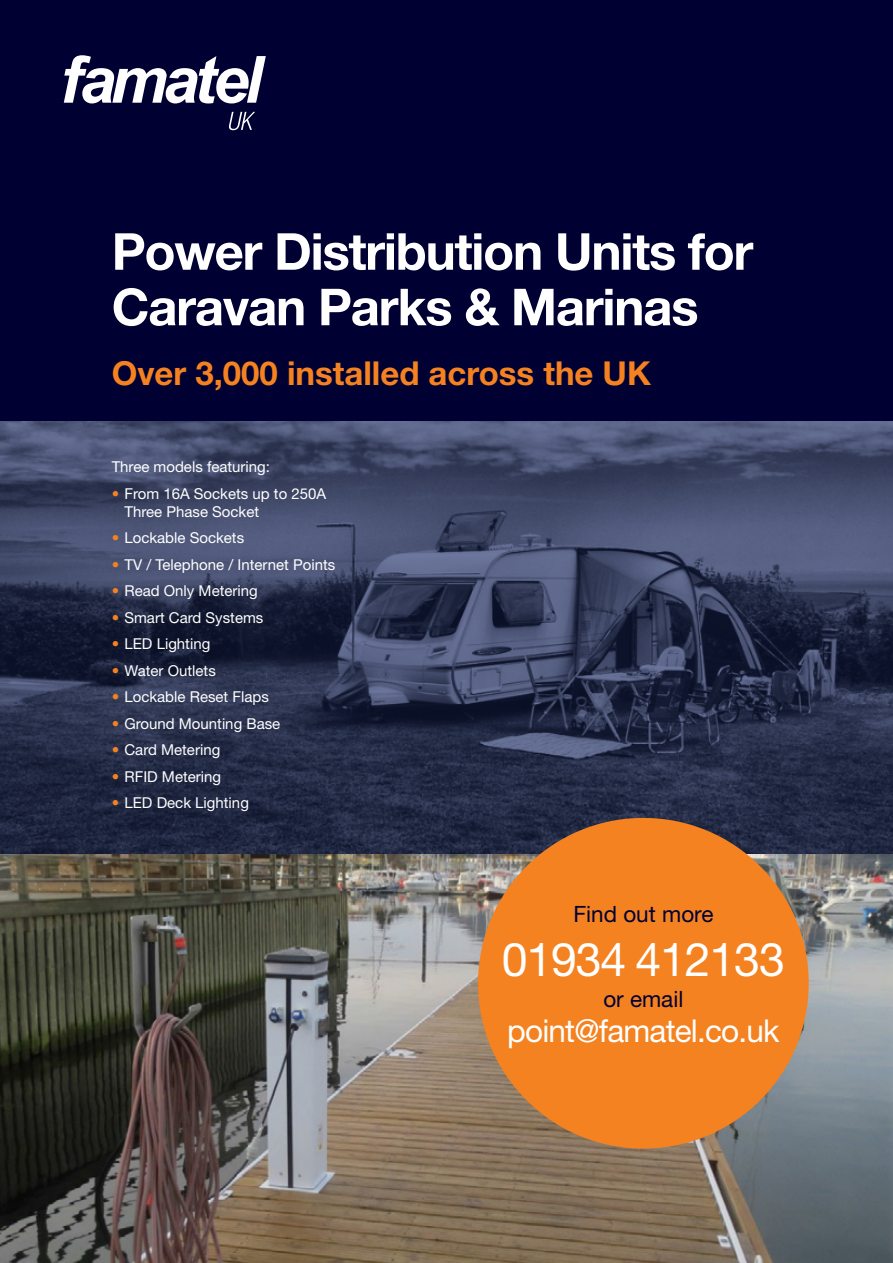
<style>
.page{position:relative;width:893px;height:1263px;background:#fff}
.page>*{position:absolute;margin:0;border:0;box-sizing:border-box;transform-origin:0 0}
.t1{font:700 51px/55.5px "Helvetica Neue LT Std";letter-spacing:-.025em;color:#fff}
.t2{font:46.5px "Helvetica Neue LT Std";letter-spacing:-.025em;color:#fff}
.t3{font:700 33px "Helvetica Neue LT Std";color:#f58220}
.t4{font:31.5px "Helvetica Neue LT Std";letter-spacing:-.025em;color:#fff}
.t5{font:22.5px "Helvetica Neue LT Std";color:#003}
.t6{font:15px/18px "Helvetica Neue LT Std";color:#fff}
.s1{color:#f58220}
</style>
<div class="page">
<img style="left:0;top:421px;width:893px;height:434px">
<img style="left:0;top:855px;width:893px;height:408px">
<div style="left:0;top:0;width:893px;height:421px;background:#003"></div>
<svg style="left:64px;top:55px;width:202px;height:48px"></svg>
<svg style="left:229px;top:112px;width:26px;height:18px"></svg>
<div style="left:478px;top:818px;width:331px;height:330px;background:#f58220;border-radius:50%"></div>
<h1 class="t1" style="left:112px;top:223px;width:643px">Power Distribution Units for<br>Caravan Parks &amp; Marinas</h1>
<h3 class="t3" style="left:112px;top:353px;width:541px">Over 3,000 installed across the UK</h3>
<p class="t6" style="left:112px;top:457px;width:160px">Three models featuring:</p>
<p class="t6" style="left:124px;top:484px;width:203px;text-indent:-13px"><span class="s1">•</span> From 16A Sockets up to 250A<br>Three Phase Socket</p>
<p class="t6" style="left:112px;top:529px;width:134px"><span class="s1">•</span> Lockable Sockets</p>
<p class="t6" style="left:112px;top:555px;width:225px"><span class="s1">•</span> TV / Telephone / Internet Points</p>
<p class="t6" style="left:112px;top:582px;width:148px"><span class="s1">•</span> Read Only Metering</p>
<p class="t6" style="left:112px;top:608px;width:153px"><span class="s1">•</span> Smart Card Systems</p>
<p class="t6" style="left:112px;top:635px;width:100px"><span class="s1">•</span> LED Lighting</p>
<p class="t6" style="left:112px;top:661px;width:106px"><span class="s1">•</span> Water Outlets</p>
<p class="t6" style="left:112px;top:688px;width:159px"><span class="s1">•</span> Lockable Reset Flaps</p>
<p class="t6" style="left:112px;top:714px;width:170px"><span class="s1">•</span> Ground Mounting Base</p>
<p class="t6" style="left:112px;top:741px;width:110px"><span class="s1">•</span> Card Metering</p>
<p class="t6" style="left:112px;top:767px;width:111px"><span class="s1">•</span> RFID Metering</p>
<p class="t6" style="left:112px;top:794px;width:139px"><span class="s1">•</span> LED Deck Lighting</p>
<h3 class="t5" style="left:573px;top:900px;width:142px">Find out more</h3>
<h2 class="t2" style="left:502px;top:931px;width:284px">01934 412133</h2>
<h3 class="t5" style="left:603px;top:986px;width:82px">or email</h3>
<h3 class="t4" style="left:507px;top:1012px;width:274px">point@famatel.co.uk</h3>
</div>
